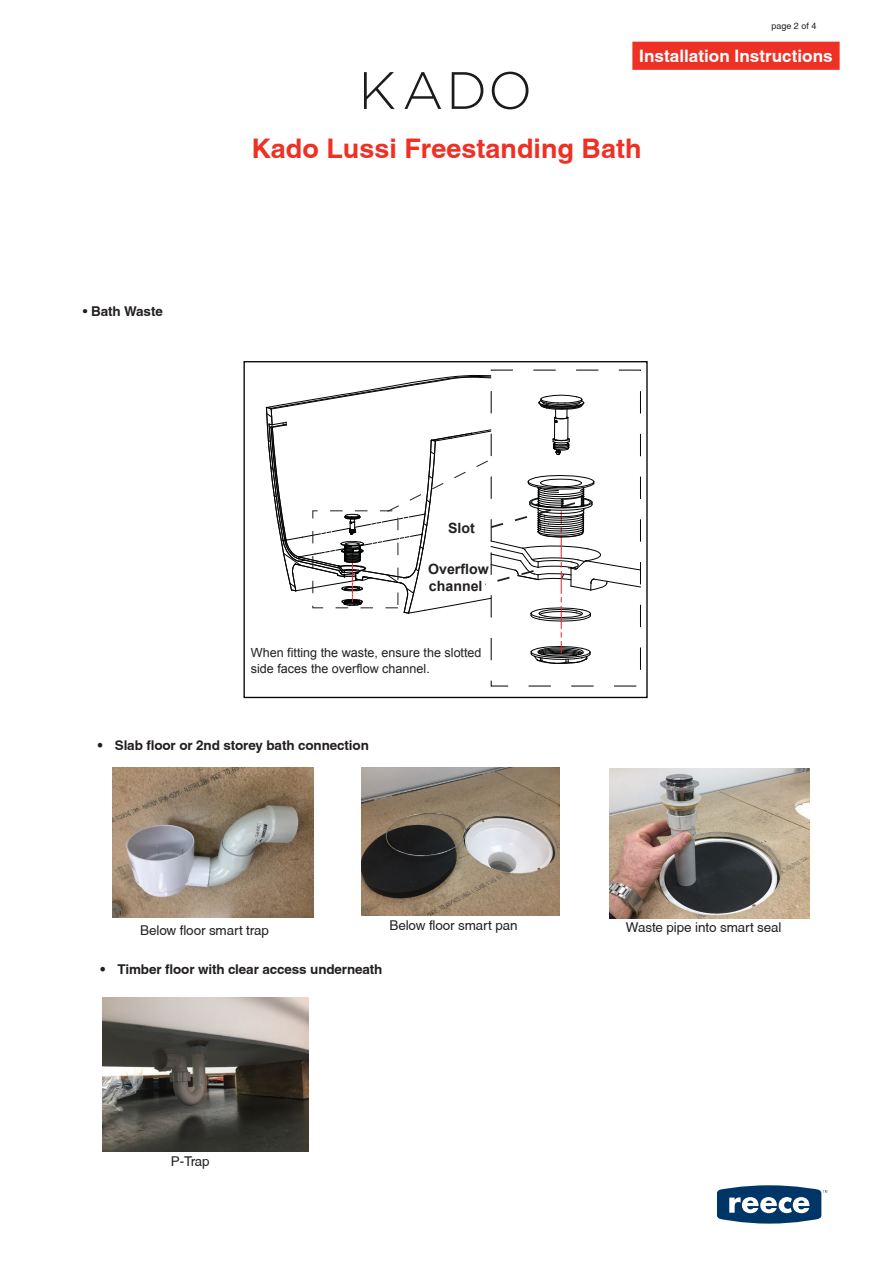
<style>
.page{position:relative;width:893px;height:1263px;background:#fff}
.page>*{position:absolute;margin:0;border:0;box-sizing:border-box;transform-origin:0 0}
.t1{font:700 27px "Helvetica";color:#ee3124}
.t2{font:700 17.1px "Helvetica";color:#fff}
.t3{font:700 14.1px/17px "Arial";color:#231f20}
.L3_Body{font:700 13.5px "Helvetica";letter-spacing:-.01em;color:#231f20}
.L3_Body-2{font:13.5px "Helvetica";letter-spacing:-.01em;color:#231f20}
.t4{font:12.6px/15.1px "Arial";color:#231f20}
.t5{font:9px "Helvetica";color:#231f20}
.s1{font-weight:400}
</style>
<div class="page">
<div style="left:632px;top:42px;width:208px;height:28px;background:#ee3124"></div>
<svg style="left:364px;top:72px;width:31px;height:37px"></svg>
<svg style="left:404px;top:72px;width:37px;height:37px"></svg>
<svg style="left:452px;top:72px;width:31px;height:37px"></svg>
<svg style="left:492px;top:72px;width:37px;height:37px"></svg>
<div style="left:243px;top:361px;width:405px;height:337px;border:1px solid #020303"></div>
<svg style="left:265px;top:370px;width:376px;height:316px"></svg>
<img style="left:113px;top:767px;width:201px;height:151px">
<img style="left:361px;top:767px;width:199px;height:149px">
<img style="left:609px;top:768px;width:201px;height:150px">
<img style="left:103px;top:997px;width:206px;height:154px">
<svg style="left:717px;top:1185px;width:110px;height:38px"></svg>
<p class="t5" style="left:771px;top:21px;width:47px">page 2 of 4</p>
<p class="t2" style="left:639px;top:46px;width:195px">Installation Instructions</p>
<p class="L3_Body" style="left:83px;top:303px;width:81px"><span class="s1">•</span> Bath Waste</p>
<h1 class="t1" style="left:251px;top:132px;width:392px">Kado Lussi Freestanding Bath</h1>
<p class="t3" style="left:448px;top:520px;width:28px">Slot</p>
<p class="t3" style="left:428px;top:561px;width:62px">Overflow channel</p>
<p class="t4" style="left:251px;top:645px;width:232px">When fitting the waste, ensure the slotted side faces the overflow channel.</p>
<p class="L3_Body" style="left:98px;top:737px;width:273px">• Slab floor or 2nd storey bath connection</p>
<p class="L3_Body-2" style="left:140px;top:922px;width:130px">Below floor smart trap</p>
<p class="L3_Body-2" style="left:389px;top:918px;width:130px">Below floor smart pan</p>
<p class="L3_Body-2" style="left:626px;top:919px;width:157px">Waste pipe into smart seal</p>
<p class="L3_Body" style="left:100px;top:961px;width:284px">• Timber floor with clear access underneath</p>
<p class="L3_Body-2" style="left:171px;top:1154px;width:40px">P-Trap</p>
</div>
